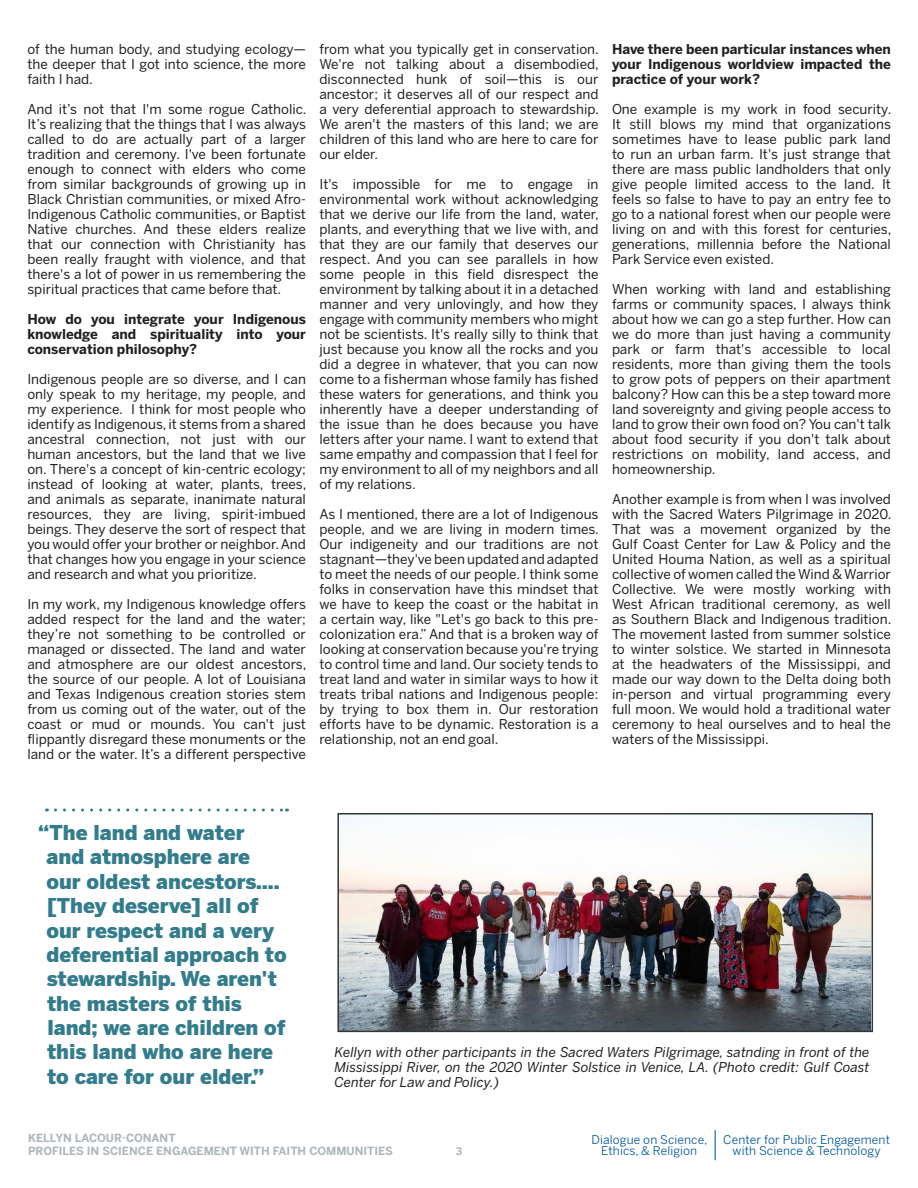
<style>
.page{position:relative;width:918px;height:1188px;background:#fff}
.page>*{position:absolute;margin:0;border:0;box-sizing:border-box;transform-origin:0 0}
.Pull_Quote_-_Under_D{font:900 20.25px/24.5px "Benton Sans";color:#337c8c}
.Body_Text_-_11pt{font:13.5px/15px "Benton Sans";color:#231f20;text-align:justify}
.Body_Text_-_11pt-2{font:700 13.5px/15px "Benton Sans";color:#231f20;text-align:justify}
.t1{font:italic 13.5px/15px "Benton Sans";color:#231f20;text-align:justify}
.t2{font:12px/11.2px "Benton Sans";letter-spacing:.01em;color:#005699;text-align:center}
.t3{font:700 11.25px "Benton Sans";color:#aeb6bb}
.Page_Number{font:700 10.5px "Benton Sans";color:#aeb6bb}
</style>
<div class="page">
<svg style="left:55px;top:809px;width:232px;height:3px"></svg>
<hr style="left:715px;top:1130px;width:1px;height:30px;background:#005699">
<img style="left:340px;top:816px;width:530px;height:213px">
<div style="left:337px;top:813px;width:536px;height:219px;border:2px solid #323738"></div>
<p class="Body_Text_-_11pt" style="left:27px;top:41px;width:280px">of the human body, and studying ecology— the deeper that I got into science, the more faith I had.</p>
<p class="Body_Text_-_11pt" style="left:27px;top:101px;width:281px">And it’s not that I'm some rogue Catholic.<br>It’s realizing that the things that I was always called to do are actually part of a larger tradition and ceremony. I've been fortunate enough to connect with elders who come from similar backgrounds of growing up in Black Christian communities, or mixed Afro-Indigenous Catholic communities, or Baptist Native churches. And these elders realize that our connection with Christianity has been really fraught with violence, and that there's a lot of power in us remembering the spiritual practices that came before that.</p>
<p class="Body_Text_-_11pt-2" style="left:27px;top:312px;width:280px">How do you integrate your Indigenous knowledge and spirituality into your conservation philosophy?</p>
<p class="Body_Text_-_11pt" style="left:27px;top:371px;width:281px">Indigenous people are so diverse, and I can only speak to my heritage, my people, and my experience. I think for most people who identify as Indigenous, it stems from a shared ancestral connection, not just with our human ancestors, but the land that we live on. There's a concept of kin-centric ecology; instead of looking at water, plants, trees, and animals as separate, inanimate natural resources, they are living, spirit-imbued beings. They deserve the sort of respect that you would offer your brother or neighbor. And that changes how you engage in your science and research and what you prioritize.</p>
<p class="Body_Text_-_11pt" style="left:27px;top:596px;width:281px">In my work, my Indigenous knowledge offers added respect for the land and the water; they’re not something to be controlled or managed or dissected. The land and water and atmosphere are our oldest ancestors, the source of our people. A lot of Louisiana and Texas Indigenous creation stories stem from us coming out of the water, out of the coast or mud or mounds. You can't just flippantly disregard these monuments or the land or the water. It’s a different perspective</p>
<p class="Body_Text_-_11pt" style="left:320px;top:41px;width:281px">from what you typically get in conservation.<br>We're not talking about a disembodied, disconnected hunk of soil—this is our ancestor; it deserves all of our respect and a very deferential approach to stewardship.<br>We aren't the masters of this land; we are children of this land who are here to care for our elder.</p>
<p class="Body_Text_-_11pt" style="left:320px;top:176px;width:281px">It's impossible for me to engage in environmental work without acknowledging that we derive our life from the land, water, plants, and everything that we live with, and that they are our family that deserves our respect. And you can see parallels in how some people in this field disrespect the environment by talking about it in a detached manner and very unlovingly, and how they engage with community members who might not be scientists. It's really silly to think that just because you know all the rocks and you did a degree in whatever, that you can now come to a fisherman whose family has fished these waters for generations, and think you inherently have a deeper understanding of the issue than he does because you have letters after your name. I want to extend that same empathy and compassion that I feel for my environment to all of my neighbors and all of my relations.</p>
<p class="Body_Text_-_11pt" style="left:320px;top:506px;width:281px">As I mentioned, there are a lot of Indigenous people, and we are living in modern times.<br>Our indigeneity and our traditions are not stagnant—they've been updated and adapted to meet the needs of our people. I think some folks in conservation have this mindset that we have to keep the coast or the habitat in a certain way, like "Let's go back to this pre&shy;colonization era.” And that is a broken way of looking at conservation because you're trying to control time and land. Our society tends to treat land and water in similar ways to how it treats tribal nations and Indigenous people: by trying to box them in. Our restoration efforts have to be dynamic. Restoration is a relationship, not an end goal.</p>
<p class="Body_Text_-_11pt-2" style="left:612px;top:42px;width:280px">Have there been particular instances when your Indigenous worldview impacted the practice of your work?</p>
<p class="Body_Text_-_11pt" style="left:612px;top:101px;width:281px">One example is my work in food security.<br>It still blows my mind that organizations sometimes have to lease public park land to run an urban farm. It's just strange that there are mass public landholders that only give people limited access to the land. It feels so false to have to pay an entry fee to go to a national forest when our people were living on and with this forest for centuries, generations, millennia before the National Park Service even existed.</p>
<p class="Body_Text_-_11pt" style="left:612px;top:281px;width:281px">When working with land and establishing farms or community spaces, I always think about how we can go a step further. How can we do more than just having a community park or farm that's accessible to local residents, more than giving them the tools to grow pots of peppers on their apartment balcony? How can this be a step toward more land sovereignty and giving people access to land to grow their own food on? You can't talk about food security if you don't talk about restrictions on mobility, land access, and homeownership.</p>
<p class="Body_Text_-_11pt" style="left:612px;top:491px;width:281px">Another example is from when I was involved with the Sacred Waters Pilgrimage in 2020.<br>That was a movement organized by the Gulf Coast Center for Law &amp; Policy and the United Houma Nation, as well as a spiritual collective of women called the Wind &amp; Warrior Collective. We were mostly working with West African traditional ceremony, as well as Southern Black and Indigenous tradition.<br>The movement lasted from summer solstice to winter solstice. We started in Minnesota at the headwaters of the Mississippi, and made our way down to the Delta doing both in-person and virtual programming every full moon. We would hold a traditional water ceremony to heal ourselves and to heal the waters of the Mississippi.</p>
<p class="Pull_Quote_-_Under_D" style="left:46px;top:821px;width:242px;text-indent:-8px">“The land and water and atmosphere are our oldest ancestors…. [They deserve] all of our respect and a very deferential approach to stewardship. We aren't the masters of this land; we are children of this land who are here to care for our elder.”</p>
<p class="t1" style="left:334px;top:1044px;width:537px">Kellyn with other participants in the Sacred Waters Pilgrimage, satnding in front of the Mississippi River, on the 2020 Winter Solstice in Venice, LA. (Photo credit: Gulf Coast Center for Law and Policy.)</p>
<p class="t3" style="left:28px;top:1130px;width:149px">KELLYN LACOUR-CONANT</p>
<p class="t3" style="left:28px;top:1144px;width:366px">PROFILES IN SCIENCE ENGAGEMENT WITH FAITH COMMUNITIES</p>
<p class="Page_Number" style="left:456px;top:1145px;width:8px">3</p>
<p class="t2" style="left:591px;top:1134px;width:117px">Dialogue on Science,<br>Ethics, &amp; Religion</p>
<p class="t2" style="left:723px;top:1134px;width:168px">Center for Public Engagement with Science &amp; Technology</p>
</div>
